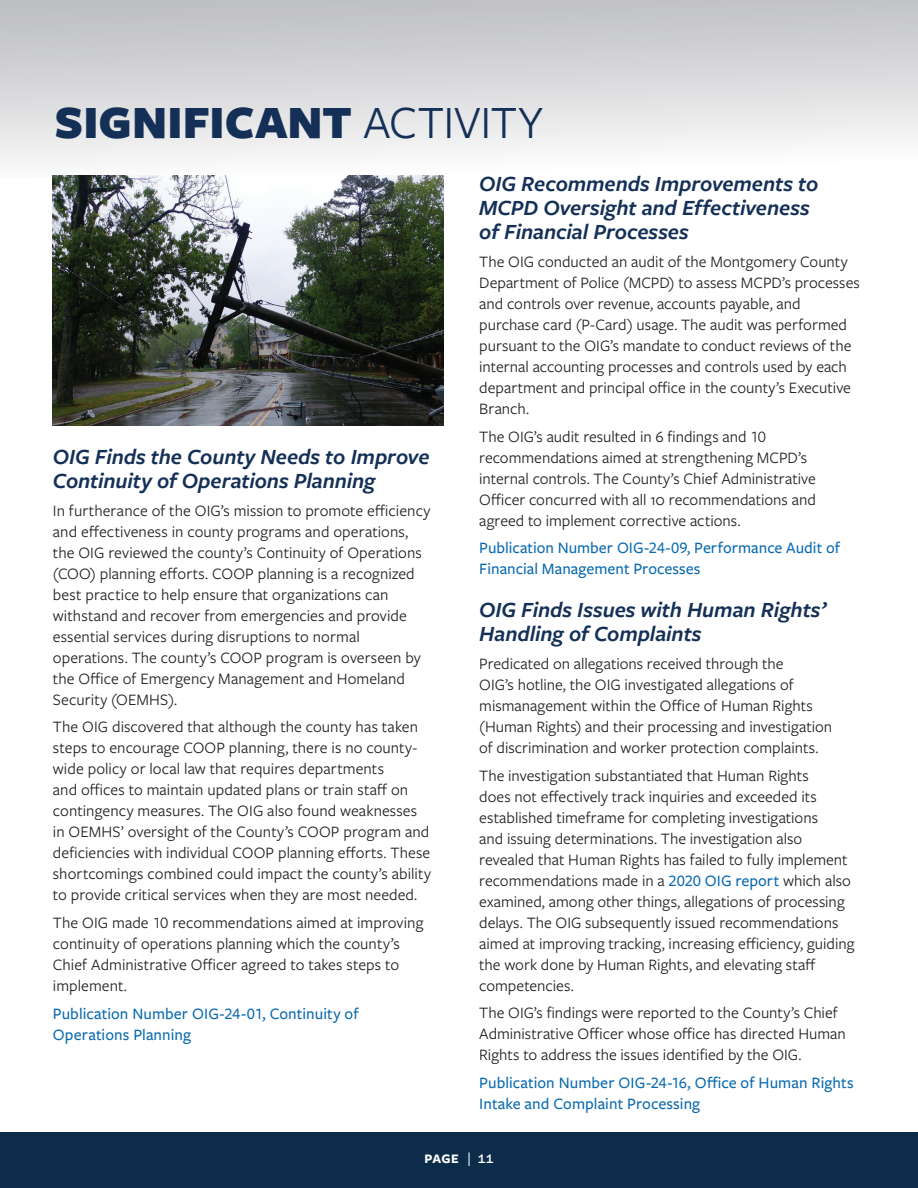
<style>
.page{position:relative;width:918px;height:1188px;background:#fff}
.page>*{position:absolute;margin:0;border:0;box-sizing:border-box;transform-origin:0 0}
.t1{font:900 48px "Freight Sans Pro";color:#153057}
.t2{font:italic 600 22.5px/24px "Freight Sans Pro";letter-spacing:-.005em;color:#153057}
.t3{font:16.5px/21px "Freight Sans Pro";color:#231f20}
.t4{font:500 16.5px/21px "Freight Sans Pro";letter-spacing:.005em;color:#096ab0}
.t5{font:700 13.5px "Freight Sans Pro";color:#fff}
.s1{font-weight:400}
.s2{font-weight:500;color:#096ab0}
.s3{font-weight:500;font-size:15px}
.s4{font-family:"Franklin Gothic URW";font-weight:500;font-size:12.75px}
</style>
<div class="page">
<div style="left:0;top:1133px;width:918px;height:55px;background:#0d2b4b"></div>
<div style="left:0;top:0;width:918px;height:178px;background:linear-gradient(to bottom,#bdbec1,#fdfdfd)"></div>
<img style="left:53px;top:176px;width:391px;height:249px">
<h1 class="t1" style="left:55px;top:88px;width:490px">SIGNIFICANT <span class="s1">ACTIVITY</span></h1>
<p class="t2" style="left:479px;top:171px;width:341px">OIG Recommends Improvements to<br>MCPD Oversight and Effectiveness of Financial Processes</p>
<p class="t3" style="left:479px;top:250px;width:382px">The OIG conducted an audit of the Montgomery County Department of Police (MCPD) to assess MCPD’s processes and controls over revenue, accounts payable, and purchase card (P-Card) usage. The audit was performed pursuant to the OIG’s mandate to conduct reviews of the internal accounting processes and controls used by each department and principal ofce in the county’s Executive Branch.</p>
<p class="t3" style="left:479px;top:425px;width:338px">The OIG’s audit resulted in 6 fndings and 10 recommendations aimed at strengthening MCPD’s internal controls. The County’s Chief Administrative Ofcer concurred with all 10 recommendations and agreed to implement corrective actions.</p>
<p class="t4" style="left:479px;top:537px;width:362px">Publication Number OIG-24-09, Performance Audit of<br>Financial Management Processes</p>
<p class="t2" style="left:479px;top:597px;width:348px">OIG Finds Issues with Human Rights’<br>Handling of Complaints</p>
<p class="t3" style="left:479px;top:652px;width:354px">Predicated on allegations received through the<br>OIG’s hotline, the OIG investigated allegations of mismanagement within the Ofce of Human Rights (Human Rights) and their processing and investigation of discrimination and worker protection complaints.</p>
<p class="t3" style="left:479px;top:764px;width:377px">The investigation substantiated that Human Rights<br>does not efectively track inquiries and exceeded its established timeframe for completing investigations<br>and issuing determinations. The investigation also revealed that Human Rights has failed to fully implement recommendations made in a <span class="s2">2020 OIG report</span> which also examined, among other things, allegations of processing delays. The OIG subsequently issued recommendations aimed at improving tracking, increasing efciency, guiding the work done by Human Rights, and elevating staf competencies.</p>
<p class="t3" style="left:479px;top:1002px;width:368px">The OIG’s fndings were reported to the County’s Chief<br>Administrative Ofcer whose ofce has directed Human<br>Rights to address the issues identifed by the OIG.</p>
<p class="t4" style="left:479px;top:1072px;width:376px">Publication Number OIG-24-16, Ofce of Human Rights<br>Intake and Complaint Processing</p>
<p class="t5" style="left:425px;top:1149px;width:70px">PAGE <span class="s3">|</span> <span class="s4">11</span></p>
<p class="t2" style="left:53px;top:444px;width:378px">OIG Finds the County Needs to Improve<br>Continuity of Operations Planning</p>
<p class="t3" style="left:53px;top:499px;width:379px">In furtherance of the OIG’s mission to promote efciency and efectiveness in county programs and operations, the OIG reviewed the county’s Continuity of Operations (COO) planning eforts. COOP planning is a recognized best practice to help ensure that organizations can withstand and recover from emergencies and provide essential services during disruptions to normal operations. The county’s COOP program is overseen by the Ofce of Emergency Management and Homeland Security (OEMHS).</p>
<p class="t3" style="left:53px;top:716px;width:380px">The OIG discovered that although the county has taken steps to encourage COOP planning, there is no county&shy;wide policy or local law that requires departments<br>and ofces to maintain updated plans or train staf on contingency measures. The OIG also found weaknesses in OEMHS’ oversight of the County’s COOP program and defciencies with individual COOP planning eforts. These shortcomings combined could impact the county’s ability to provide critical services when they are most needed.</p>
<p class="t3" style="left:53px;top:912px;width:372px">The OIG made 10 recommendations aimed at improving continuity of operations planning which the county’s Chief Administrative Ofcer agreed to takes steps to implement.</p>
<p class="t4" style="left:53px;top:1002px;width:307px">Publication Number OIG-24-01, Continuity of<br>Operations Planning</p>
</div>
